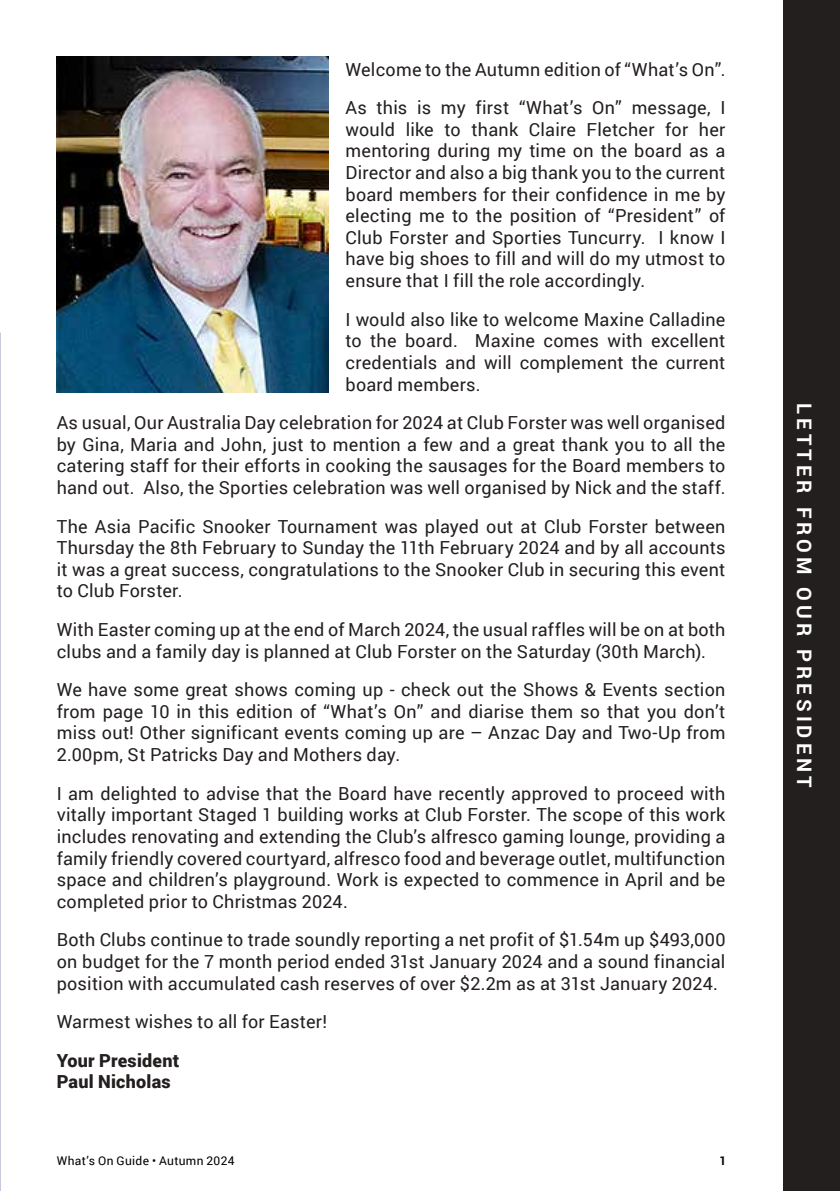
<style>
.page{position:relative;width:840px;height:1191px;background:#fff}
.page>*{position:absolute;margin:0;border:0;box-sizing:border-box;transform-origin:0 0}
.t1{font:700 20px "Roboto";letter-spacing:.2em;color:#fff}
.t2{font:18px/21.6px "Roboto";letter-spacing:.01em;color:#241f1f;text-align:justify}
.t3{font:900 18px/21.6px "Roboto";letter-spacing:.015em;color:#241f1f}
.t4{font:12px "Roboto";letter-spacing:.025em;color:#000}
.t5{font:700 12px "Roboto";color:#000}
</style>
<div class="page">
<img style="left:57px;top:57px;width:271px;height:336px">
<div style="left:782px;top:0;width:57px;height:1191px;background:#241f1f"></div>
<p class="t2" style="left:345px;top:49px;width:381px;line-height:38.6px">Welcome to the Autumn edition of “What’s On”.<br>As this is my first “What’s On” message, I</p>
<p class="t2" style="left:345px;top:118px;width:381px">would like to thank Claire Fletcher for her mentoring during my time on the board as a Director and also a big thank you to the current board members for their confidence in me by electing me to the position of “President” of Club Forster and Sporties Tuncurry. I know I have big shoes to fill and will do my utmost to ensure that I fill the role accordingly.</p>
<p class="t2" style="left:345px;top:308px;width:381px">I would also like to welcome Maxine Calladine to the board. Maxine comes with excellent credentials and will complement the current board members.</p>
<p class="t2" style="left:57px;top:411px;width:670px">As usual, Our Australia Day celebration for 2024 at Club Forster was well organised by Gina, Maria and John, just to mention a few and a great thank you to all the catering staff for their efforts in cooking the sausages for the Board members to hand out. Also, the Sporties celebration was well organised by Nick and the staff.</p>
<p class="t2" style="left:57px;top:515px;width:670px">The Asia Pacific Snooker Tournament was played out at Club Forster between Thursday the 8th February to Sunday the 11th February 2024 and by all accounts it was a great success, congratulations to the Snooker Club in securing this event to Club Forster.</p>
<p class="t2" style="left:57px;top:618px;width:670px">With Easter coming up at the end of March 2024, the usual raffles will be on at both clubs and a family day is planned at Club Forster on the Saturday (30th March).</p>
<p class="t2" style="left:57px;top:678px;width:670px">We have some great shows coming up - check out the Shows &amp; Events section from page 10 in this edition of “What’s On” and diarise them so that you don’t miss out! Other significant events coming up are – Anzac Day and Two-Up from 2.00pm, St Patricks Day and Mothers day.</p>
<p class="t2" style="left:57px;top:782px;width:670px">I am delighted to advise that the Board have recently approved to proceed with vitally important Staged 1 building works at Club Forster. The scope of this work includes renovating and extending the Club’s alfresco gaming lounge, providing a family friendly covered courtyard, alfresco food and beverage outlet, multifunction space and children’s playground. Work is expected to commence in April and be completed prior to Christmas 2024.</p>
<p class="t2" style="left:57px;top:928px;width:670px">Both Clubs continue to trade soundly reporting a net profit of $1.54m up $493,000 on budget for the 7 month period ended 31st January 2024 and a sound financial position with accumulated cash reserves of over $2.2m as at 31st January 2024.</p>
<p class="t2" style="left:57px;top:1010px;width:272px">Warmest wishes to all for Easter!</p>
<p class="t3" style="left:57px;top:1049px;width:124px">Your President<br>Paul Nicholas</p>
<p class="t4" style="left:57px;top:1152px;width:179px">What’s On Guide • Autumn 2024</p>
<p class="t5" style="left:719px;top:1152px;width:8px">1</p>
<p class="t1" style="left:817px;top:403px;width:386px;rotate:90deg">LETTER FROM OUR PRESIDENT</p>
</div>
